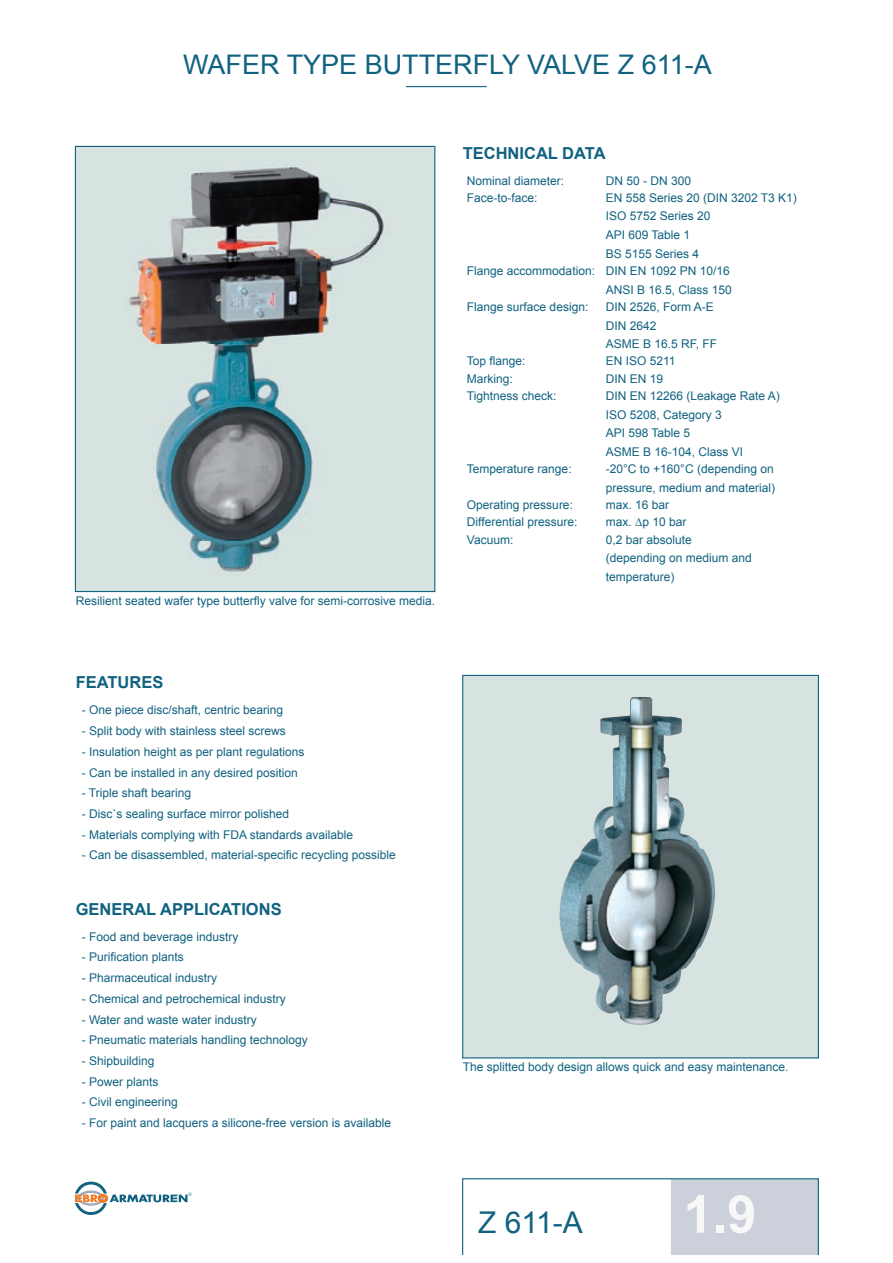
<style>
.page{position:relative;width:893px;height:1263px;background:#fff}
.page>*{position:absolute;margin:0;border:0;box-sizing:border-box;transform-origin:0 0}
.t1{font:700 52.5px "Arial";color:#f7f7f8}
.t2{font:30px "Arial";color:#106280}
.t3{font:27px "Arial";color:#106280}
.t4{font:700 16.5px "Arial";color:#106280}
.t5{font:12px/18.6px "Arial";color:#106280}
</style>
<div class="page">
<hr style="left:406px;top:86px;width:81px;height:1px;background:#106280">
<div style="left:75px;top:146px;width:360px;height:445px;background:#d6e3e0"></div>
<img style="left:129px;top:166px;width:256px;height:406px">
<div style="left:463px;top:675px;width:355px;height:383px;background:#d6e3e0"></div>
<img style="left:559px;top:697px;width:157px;height:328px">
<div style="left:462px;top:675px;width:357px;height:383px;border:1px solid #106280"></div>
<svg style="left:462px;top:1178px;width:357px;height:76px"></svg>
<svg style="left:75px;top:1181px;width:113px;height:34px"></svg>
<h3 class="t3" style="left:183px;top:47px;width:530px">WAFER TYPE BUTTERFLY VALVE Z 611-A</h3>
<p class="t5" style="left:76px;top:591px;width:361px">Resilient seated wafer type butterfly valve for semi-corrosive media.</p>
<h3 class="t4" style="left:76px;top:671px;width:89px">FEATURES</h3>
<p class="t5" style="left:82px;top:701px;width:203px">- One piece disc/shaft, centric bearing</p>
<p class="t5" style="left:82px;top:722px;width:206px">- Split body with stainless steel screws</p>
<p class="t5" style="left:82px;top:742px;width:224px">- Insulation height as per plant regulations</p>
<p class="t5" style="left:82px;top:763px;width:218px">- Can be installed in any desired position</p>
<p class="t5" style="left:82px;top:784px;width:111px">- Triple shaft bearing</p>
<p class="t5" style="left:82px;top:805px;width:209px">- Disc`s sealing surface mirror polished</p>
<p class="t5" style="left:82px;top:825px;width:273px">- Materials complying with FDA standards available</p>
<p class="t5" style="left:82px;top:846px;width:316px">- Can be disassembled, material-specific recycling possible</p>
<h3 class="t4" style="left:76px;top:898px;width:207px">GENERAL APPLICATIONS</h3>
<p class="t5" style="left:82px;top:927px;width:158px">- Food and beverage industry</p>
<p class="t5" style="left:82px;top:948px;width:104px">- Purification plants</p>
<p class="t5" style="left:82px;top:969px;width:137px">- Pharmaceutical industry</p>
<p class="t5" style="left:82px;top:989px;width:206px">- Chemical and petrochemical industry</p>
<p class="t5" style="left:82px;top:1010px;width:176px">- Water and waste water industry</p>
<p class="t5" style="left:82px;top:1031px;width:228px">- Pneumatic materials handling technology</p>
<p class="t5" style="left:82px;top:1051px;width:74px">- Shipbuilding</p>
<p class="t5" style="left:82px;top:1072px;width:78px">- Power plants</p>
<p class="t5" style="left:82px;top:1093px;width:98px">- Civil engineering</p>
<p class="t5" style="left:82px;top:1114px;width:311px">- For paint and lacquers a silicone-free version is available</p>
<h3 class="t4" style="left:463px;top:142px;width:144px">TECHNICAL DATA</h3>
<p class="t5" style="left:467px;top:171px;width:99px">Nominal diameter:</p>
<p class="t5" style="left:606px;top:171px;width:87px">DN 50 - DN 300</p>
<p class="t5" style="left:467px;top:188px;width:72px">Face-to-face:</p>
<p class="t5" style="left:606px;top:188px;width:193px">EN 558 Series 20 (DIN 3202 T3 K1)<br>ISO 5752 Series 20<br>API 609 Table 1<br>BS 5155 Series 4</p>
<p class="t5" style="left:467px;top:262px;width:266px;text-align:right">Flange accommodation: DIN EN 1092 PN 10/16<br>ANSI B 16.5, Class 150</p>
<p class="t5" style="left:467px;top:297px;width:123px">Flange surface design:</p>
<p class="t5" style="left:606px;top:297px;width:113px">DIN 2526, Form A-E<br>DIN 2642<br>ASME B 16.5 RF, FF</p>
<p class="t5" style="left:467px;top:352px;width:60px">Top flange:</p>
<p class="t5" style="left:606px;top:352px;width:71px">EN ISO 5211</p>
<p class="t5" style="left:467px;top:369px;width:48px">Marking:</p>
<p class="t5" style="left:606px;top:369px;width:59px">DIN EN 19</p>
<p class="t5" style="left:467px;top:386px;width:91px">Tightness check:</p>
<p class="t5" style="left:606px;top:386px;width:176px">DIN EN 12266 (Leakage Rate A)<br>ISO 5208, Category 3<br>API 598 Table 5<br>ASME B 16-104, Class VI</p>
<p class="t5" style="left:467px;top:460px;width:106px">Temperature range:</p>
<p class="t5" style="left:606px;top:460px;width:171px">-20°C to +160°C (depending on pressure, medium and material)</p>
<p class="t5" style="left:467px;top:496px;width:108px">Operating pressure:</p>
<p class="t5" style="left:606px;top:496px;width:65px">max. 16 bar</p>
<p class="t5" style="left:467px;top:513px;width:112px">Differential pressure:</p>
<p class="t5" style="left:606px;top:513px;width:82px">max. ∆p 10 bar</p>
<p class="t5" style="left:467px;top:530px;width:48px">Vacuum:</p>
<p class="t5" style="left:606px;top:530px;width:148px">0,2 bar absolute (depending on medium and temperature)</p>
<p class="t5" style="left:463px;top:1057px;width:327px">The splitted body design allows quick and easy maintenance.</p>
<h2 class="t2" style="left:478px;top:1202px;width:106px">Z 611-A</h2>
<h1 class="t1" style="left:683px;top:1180px;width:74px">1.9</h1>
</div>
